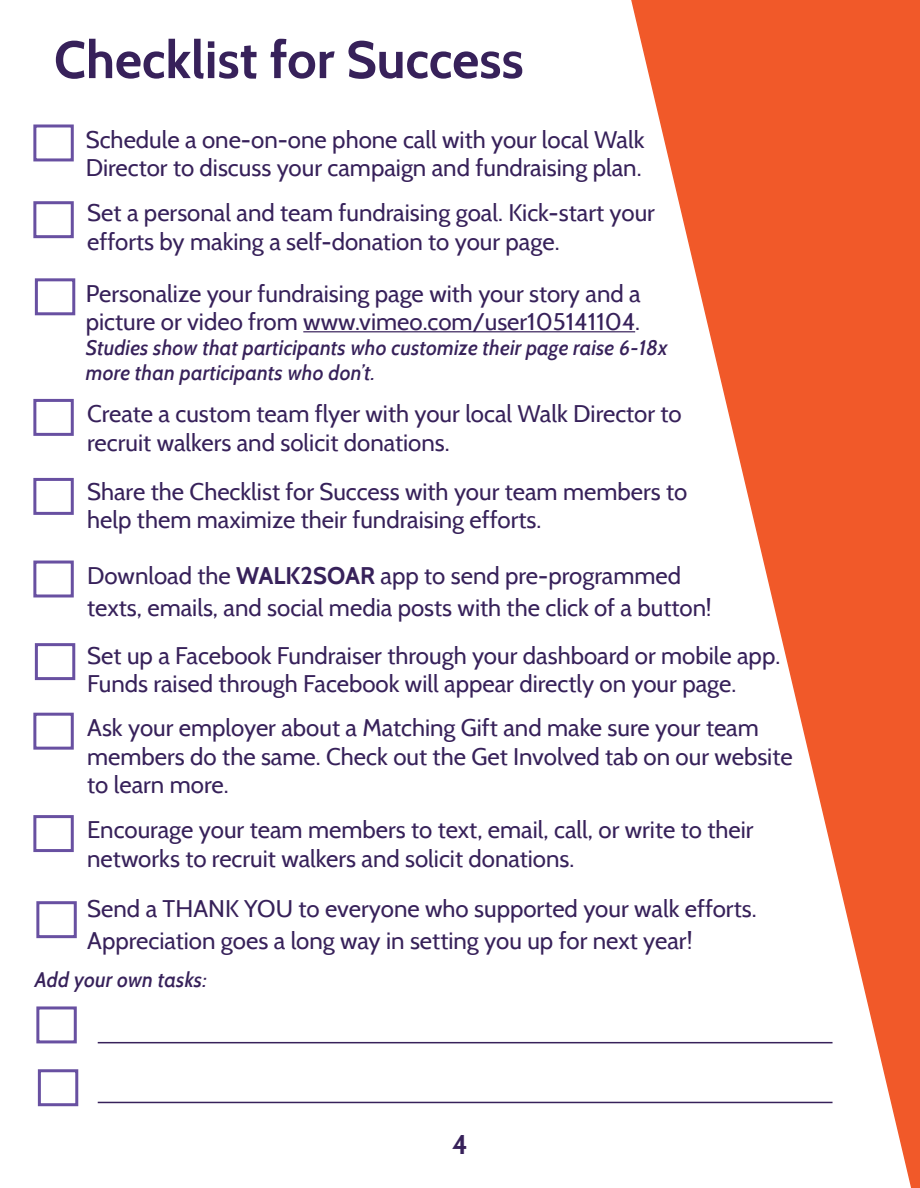
<style>
.page{position:relative;width:920px;height:1188px;background:#fff}
.page>*{position:absolute;margin:0;border:0;box-sizing:border-box;transform-origin:0 0}
.t1{font:700 52.5px "Cabin";color:#37215a}
.t2{font:700 27px "Cabin";color:#37215a}
.t3{font:24px/28.8px "Cabin";color:#37215a}
.t4{font:italic 500 21px/25.2px "Cabin";color:#37215a}
.s1{font-weight:700}
</style>
<div class="page">
<svg style="left:611px;top:0;width:309px;height:1188px"></svg>
<div style="left:33px;top:561px;width:41px;height:36px;background:#fff;border:3px solid #6850a1"></div>
<div style="left:33px;top:399px;width:41px;height:37px;background:#fff;border:3px solid #6850a1"></div>
<div style="left:35px;top:643px;width:40px;height:37px;background:#fff;border:3px solid #6850a1"></div>
<div style="left:33px;top:713px;width:41px;height:37px;background:#fff;border:3px solid #6850a1"></div>
<div style="left:33px;top:815px;width:41px;height:37px;background:#fff;border:3px solid #6850a1"></div>
<hr style="left:303px;top:331px;width:332px;height:1px;background:#37215a">
<div style="left:36px;top:901px;width:41px;height:37px;background:#fff;border:3px solid #6850a1"></div>
<div style="left:36px;top:1006px;width:41px;height:37px;background:#fff;border:3px solid #6850a1"></div>
<div style="left:38px;top:1069px;width:40px;height:37px;background:#fff;border:3px solid #6850a1"></div>
<hr style="left:98px;top:1042px;width:734px;height:1px;background:#37215a">
<hr style="left:98px;top:1102px;width:734px;height:1px;background:#37215a">
<div style="left:33px;top:124px;width:41px;height:37px;background:#fff;border:3px solid #6850a1"></div>
<div style="left:33px;top:201px;width:41px;height:37px;background:#fff;border:3px solid #6850a1"></div>
<div style="left:35px;top:278px;width:40px;height:37px;background:#fff;border:3px solid #6850a1"></div>
<div style="left:33px;top:478px;width:41px;height:37px;background:#fff;border:3px solid #6850a1"></div>
<h1 class="t1" style="left:54px;top:28px;width:471px">Checklist for Success</h1>
<p class="t3" style="left:86px;top:125px;width:560px">Schedule a one-on-one phone call with your local Walk<br>Director to discuss your campaign and fundraising plan.</p>
<p class="t3" style="left:87px;top:198px;width:569px">Set a personal and team fundraising goal. Kick-start your efforts by making a self-donation to your page.</p>
<p class="t3" style="left:86px;top:279px;width:556px">Personalize your fundraising page with your story and a picture or video from www.vimeo.com/user105141104.</p>
<p class="t4" style="left:86px;top:335px;width:583px">Studies show that participants who customize their page raise 6-18x more than participants who don’t.</p>
<p class="t3" style="left:87px;top:399px;width:596px">Create a custom team flyer with your local Walk Director to recruit walkers and solicit donations.</p>
<p class="t3" style="left:87px;top:477px;width:601px">Share the Checklist for Success with your team members to help them maximize their fundraising efforts.</p>
<p class="t3" style="left:87px;top:559px;width:626px;line-height:32.4px">Download the <span class="s1">WALK2SOAR</span> app to send pre-programmed texts, emails, and social media posts with the click of a button!</p>
<p class="t3" style="left:87px;top:641px;width:694px">Set up a Facebook Fundraiser through your dashboard or mobile app.<br>Funds raised through Facebook will appear directly on your page.</p>
<p class="t3" style="left:87px;top:713px;width:707px">Ask your employer about a Matching Gift and make sure your team members do the same. Check out the Get Involved tab on our website to learn more.</p>
<p class="t3" style="left:87px;top:816px;width:667px">Encourage your team members to text, email, call, or write to their networks to recruit walkers and solicit donations.</p>
<p class="t3" style="left:87px;top:892px;width:671px;line-height:32.4px">Send a THANK YOU to everyone who supported your walk efforts.<br>Appreciation goes a long way in setting you up for next year!</p>
<p class="t4" style="left:35px;top:966px;width:173px">Add your own tasks:</p>
<p class="t2" style="left:452px;top:1128px;width:17px">4</p>
</div>
